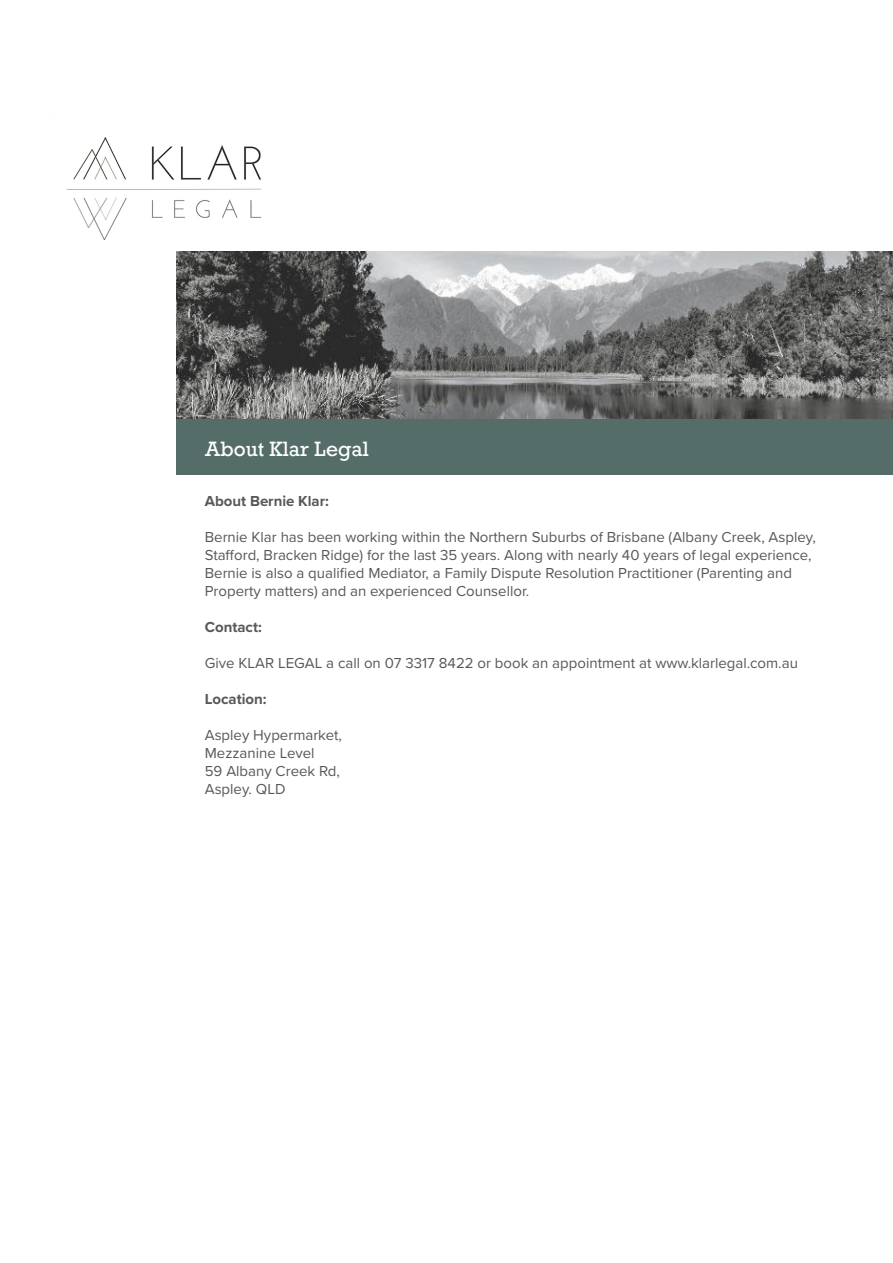
<style>
.page{position:relative;width:893px;height:1263px;background:#fff}
.page>*{position:absolute;margin:0;border:0;box-sizing:border-box;transform-origin:0 0}
.t1{font:19.5px "Rockwell Nova";color:#fff}
.t2{font:15px/18px "Proxima Nova";color:#58585a}
.t3{font:700 15px "Proxima Nova";color:#58585a}
</style>
<div class="page">
<div style="left:177px;top:417px;width:716px;height:58px;background:#546d69"></div>
<img style="left:176px;top:251px;width:717px;height:168px">
<img style="left:67px;top:137px;width:195px;height:103px">
<p class="t1" style="left:205px;top:437px;width:166px">About Klar Legal</p>
<p class="t3" style="left:205px;top:490px;width:126px">About Bernie Klar:</p>
<p class="t2" style="left:205px;top:527px;width:613px">Bernie Klar has been working within the Northern Suburbs of Brisbane (Albany Creek, Aspley, Stafford, Bracken Ridge) for the last 35 years. Along with nearly 40 years of legal experience, Bernie is also a qualified Mediator, a Family Dispute Resolution Practitioner (Parenting and Property matters) and an experienced Counsellor.</p>
<p class="t3" style="left:205px;top:616px;width:59px">Contact:</p>
<p class="t2" style="left:205px;top:653px;width:595px">Give KLAR LEGAL a call on 07 3317 8422 or book an appointment at www.klarlegal.com.au</p>
<p class="t3" style="left:205px;top:688px;width:63px">Location:</p>
<p class="t2" style="left:205px;top:725px;width:139px">Aspley Hypermarket,</p>
<p class="t2" style="left:205px;top:743px;width:111px">Mezzanine Level</p>
<p class="t2" style="left:205px;top:761px;width:137px">59 Albany Creek Rd,</p>
<p class="t2" style="left:205px;top:779px;width:82px">Aspley. QLD</p>
</div>
